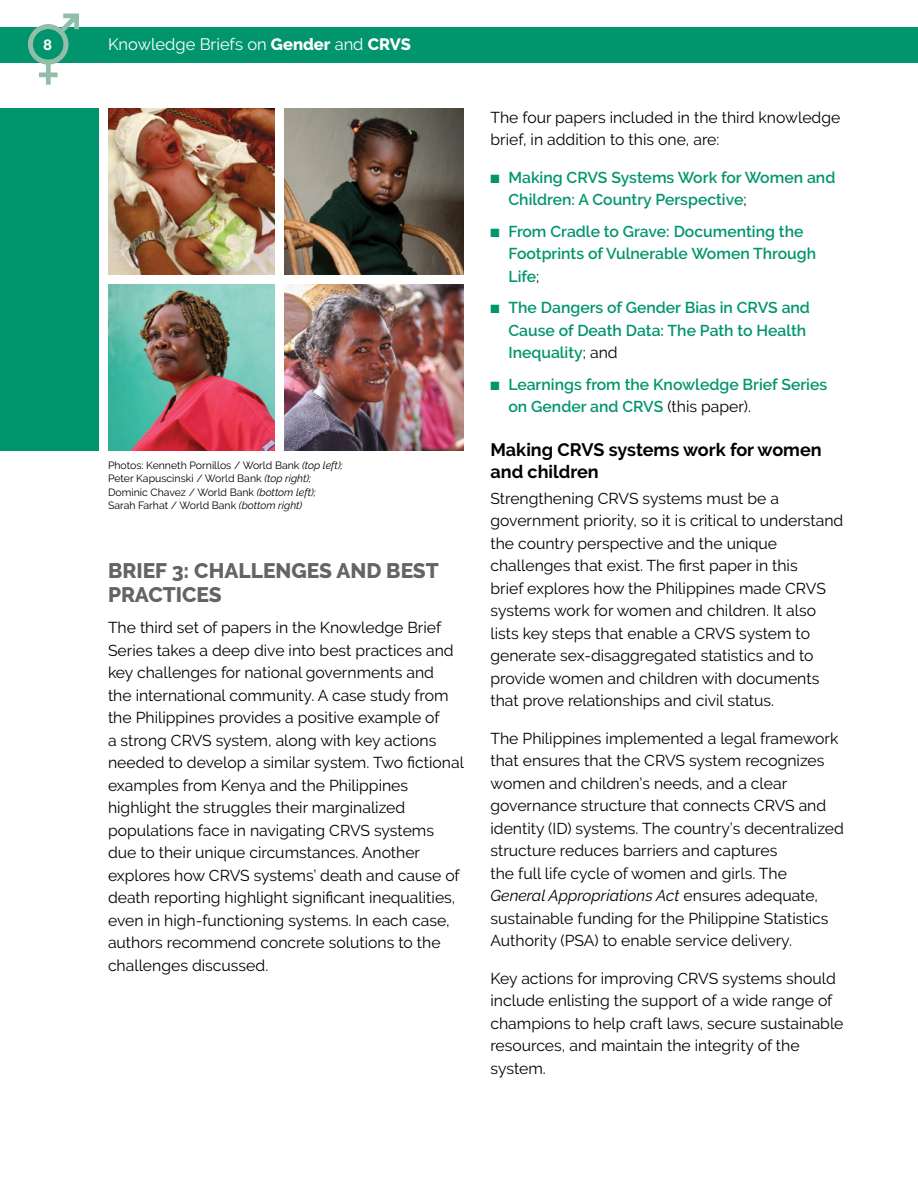
<style>
.page{position:relative;width:918px;height:1188px;background:#fff}
.page>*{position:absolute;margin:0;border:0;box-sizing:border-box;transform-origin:0 0}
.t1{font:800 21px/24px "Raleway";color:#636466}
.t2{font:700 18px/22.5px "Raleway";color:#000}
.t3{font:16.5px "Raleway";color:#fff}
.t4{font:15.75px/22.5px "Raleway";color:#000}
.t5{font:600 15.75px/22.5px "Raleway";color:#00956d}
.t6{font:700 15px "Raleway";color:#fff}
.photo_credit{font:10.5px/13.5px "Raleway";color:#000}
.s1{font-weight:800}
.s2{font-style:italic}
.s3{font-weight:400;color:#000}
</style>
<div class="page">
<div style="left:0;top:27px;width:918px;height:36px;background:#00956d"></div>
<svg style="left:28px;top:14px;width:51px;height:71px"></svg>
<img style="left:284px;top:284px;width:180px;height:167px">
<img style="left:284px;top:108px;width:180px;height:167px">
<img style="left:108px;top:284px;width:167px;height:167px">
<img style="left:108px;top:108px;width:167px;height:167px">
<div style="left:0;top:108px;width:98px;height:343px;background:#00956d"></div>
<p class="t6" style="left:43px;top:36px;width:11px">8</p>
<p class="t3" style="left:108px;top:35px;width:304px">Knowledge Briefs on <span class="s1">Gender</span> and <span class="s1">CRVS</span></p>
<p class="photo_credit" style="left:108px;top:458px;width:236px">Photos: Kenneth Pornillos / World Bank <span class="s2">(top left);<br></span>Peter Kapuscinski / World Bank <span class="s2">(top right);</span></p>
<p class="photo_credit" style="left:108px;top:485px;width:209px">Dominic Chavez / World Bank <span class="s2">(bottom left);<br></span>Sarah Farhat / World Bank <span class="s2">(bottom right)</span></p>
<h2 class="t1" style="left:108px;top:559px;width:332px">BRIEF 3: CHALLENGES AND BEST<br>PRACTICES</h2>
<p class="t4" style="left:108px;top:616px;width:357px">The third set of papers in the Knowledge Brief Series takes a deep dive into best practices and key challenges for national governments and<br>the international community. A case study from the Philippines provides a positive example of<br>a strong CRVS system, along with key actions needed to develop a similar system. Two fictional examples from Kenya and the Philippines highlight the struggles their marginalized populations face in navigating CRVS systems due to their unique circumstances. Another explores how CRVS systems’ death and cause of death reporting highlight significant inequalities, even in high-functioning systems. In each case, authors recommend concrete solutions to the challenges discussed.</p>
<p class="t4" style="left:490px;top:106px;width:351px">The four papers included in the third knowledge brief, in addition to this one, are:</p>
<p class="t5" style="left:508px;top:166px;width:328px;text-indent:-18px">■ Making CRVS Systems Work for Women and<br>Children: A Country Perspective<span class="s3">;</span></p>
<p class="t5" style="left:508px;top:220px;width:309px;text-indent:-18px">■ From Cradle to Grave: Documenting the<br>Footprints of Vulnerable Women Through<br>Life<span class="s3">;</span></p>
<p class="t5" style="left:508px;top:297px;width:303px;text-indent:-18px">■ The Dangers of Gender Bias in CRVS and<br>Cause of Death Data: The Path to Health<br>Inequality<span class="s3">; and</span></p>
<p class="t5" style="left:508px;top:373px;width:320px;text-indent:-18px">■ Learnings from the Knowledge Brief Series on Gender and CRVS <span class="s3">(this paper).</span></p>
<h3 class="t2" style="left:490px;top:438px;width:333px">Making CRVS systems work for women and children</h3>
<p class="t4" style="left:490px;top:487px;width:354px">Strengthening CRVS systems must be a government priority, so it is critical to understand the country perspective and the unique challenges that exist. The first paper in this<br>brief explores how the Philippines made CRVS systems work for women and children. It also lists key steps that enable a CRVS system to generate sex-disaggregated statistics and to provide women and children with documents that prove relationships and civil status.</p>
<p class="t4" style="left:490px;top:727px;width:355px">The Philippines implemented a legal framework that ensures that the CRVS system recognizes women and children’s needs, and a clear governance structure that connects CRVS and identity (ID) systems. The country’s decentralized structure reduces barriers and captures<br>the full life cycle of women and girls. The <span class="s2">General Appropriations Act</span> ensures adequate, sustainable funding for the Philippine Statistics Authority (PSA) to enable service delivery.</p>
<p class="t4" style="left:490px;top:967px;width:355px">Key actions for improving CRVS systems should include enlisting the support of a wide range of champions to help craft laws, secure sustainable resources, and maintain the integrity of the system.</p>
</div>
